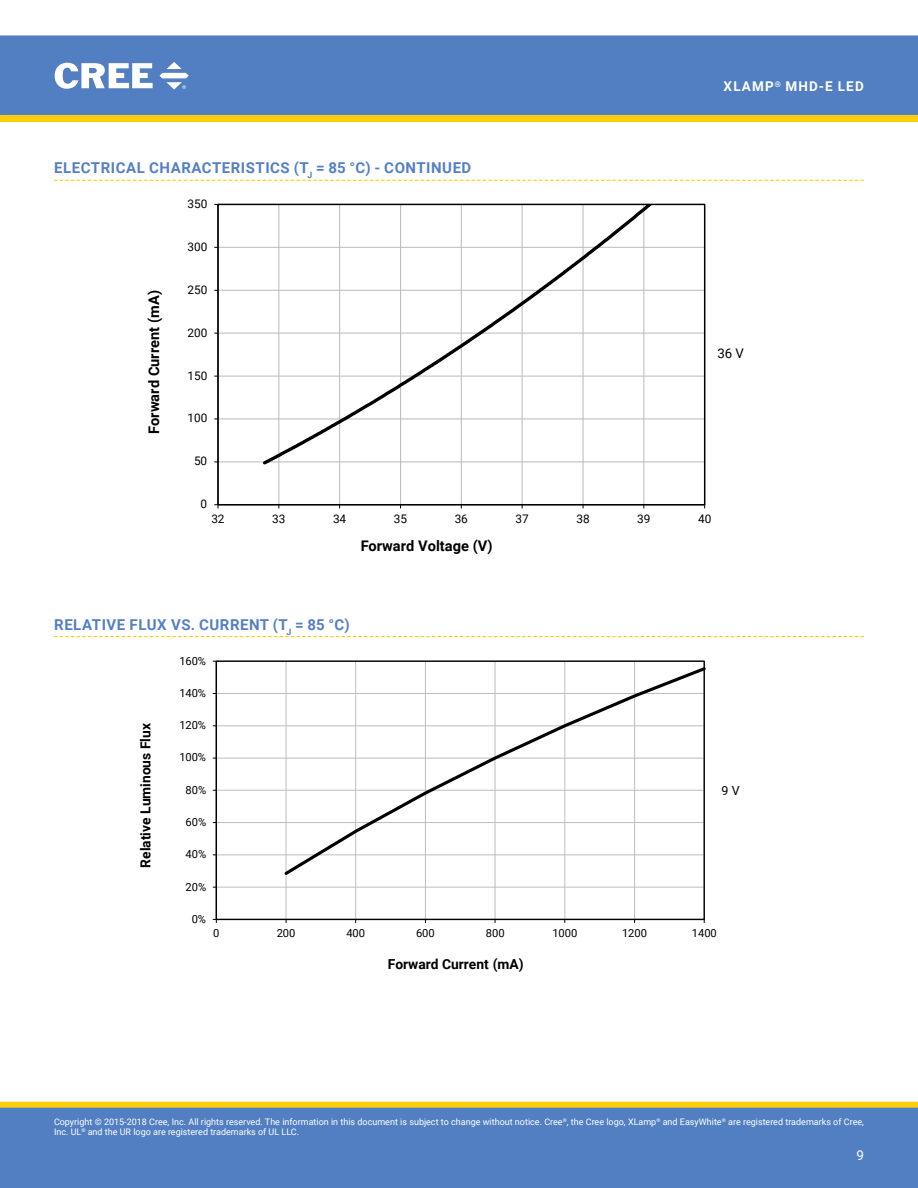
<style>
.page{position:relative;width:918px;height:1188px;background:#fff}
.page>*{position:absolute;margin:0;border:0;box-sizing:border-box;transform-origin:0 0}
.Section_heading_with{font:700 15px "Roboto";letter-spacing:.035em;color:#5580c3}
.t1{font:700 14.55px "Roboto";color:#000}
.t2{font:700 13.8px "Roboto";color:#000}
.t3{font:700 13.5px "Roboto";letter-spacing:.085em;color:#fff}
.t4{font:13.5px "Roboto";color:#fff}
.t5{font:13.2px "Roboto";color:#000}
.t6{font:12.45px "Roboto";color:#000}
.t7{font:11.85px "Roboto";letter-spacing:-.01em;color:#000}
.t8{font:11.25px "Roboto";color:#000}
.t9{font:11.1px "Roboto";letter-spacing:-.01em;color:#000}
.t10{font:9px/10.8px "Roboto";color:#fff}
</style>
<div class="page">
<div style="left:1px;top:36px;width:916px;height:78px;background:#527fc1"></div>
<div style="left:0;top:35px;width:918px;height:80px;border:1px solid #527fc1"></div>
<svg style="left:55px;top:63px;width:98px;height:26px"></svg>
<svg style="left:159px;top:62px;width:30px;height:28px"></svg>
<div style="left:1px;top:1102px;width:916px;height:6px;background:#fcce0b"></div>
<div style="left:0;top:1102px;width:918px;height:6px;border:1px solid #fcce0b"></div>
<div style="left:0;top:1108px;width:918px;height:80px;background:#527fc1"></div>
<svg style="left:0;top:115px;width:918px;height:7px;background:#fbce0d"></svg>
<svg style="left:54px;top:180px;width:810px;height:1px"></svg>
<svg style="left:54px;top:636px;width:810px;height:1px"></svg>
<hr style="left:218px;top:461px;width:487px;height:1px;background:#c0c0c0">
<hr style="left:218px;top:418px;width:487px;height:1px;background:#c0c0c0">
<hr style="left:218px;top:376px;width:487px;height:1px;background:#c0c0c0">
<hr style="left:218px;top:333px;width:487px;height:1px;background:#c0c0c0">
<hr style="left:218px;top:290px;width:487px;height:1px;background:#c0c0c0">
<hr style="left:218px;top:247px;width:487px;height:1px;background:#c0c0c0">
<hr style="left:278px;top:204px;width:1px;height:301px;background:#c0c0c0">
<hr style="left:339px;top:204px;width:1px;height:301px;background:#c0c0c0">
<hr style="left:400px;top:204px;width:1px;height:301px;background:#c0c0c0">
<hr style="left:461px;top:204px;width:1px;height:301px;background:#c0c0c0">
<hr style="left:522px;top:204px;width:1px;height:301px;background:#c0c0c0">
<hr style="left:583px;top:204px;width:1px;height:301px;background:#c0c0c0">
<hr style="left:643px;top:204px;width:1px;height:301px;background:#c0c0c0">
<hr style="left:218px;top:204px;width:1px;height:301px;background:#000">
<hr style="left:218px;top:504px;width:487px;height:1px;background:#000">
<svg style="left:214px;top:504px;width:5px;height:4px"></svg>
<svg style="left:260px;top:204px;width:396px;height:263px"></svg>
<hr style="left:216px;top:887px;width:488px;height:1px;background:#c0c0c0">
<hr style="left:216px;top:854px;width:488px;height:1px;background:#c0c0c0">
<hr style="left:216px;top:822px;width:488px;height:1px;background:#c0c0c0">
<hr style="left:216px;top:790px;width:488px;height:1px;background:#c0c0c0">
<hr style="left:216px;top:758px;width:488px;height:1px;background:#c0c0c0">
<hr style="left:216px;top:725px;width:488px;height:1px;background:#c0c0c0">
<hr style="left:216px;top:693px;width:488px;height:1px;background:#c0c0c0">
<hr style="left:286px;top:661px;width:1px;height:258px;background:#c0c0c0">
<hr style="left:355px;top:661px;width:1px;height:258px;background:#c0c0c0">
<hr style="left:425px;top:661px;width:1px;height:258px;background:#c0c0c0">
<hr style="left:495px;top:661px;width:1px;height:258px;background:#c0c0c0">
<hr style="left:564px;top:661px;width:1px;height:258px;background:#c0c0c0">
<hr style="left:634px;top:661px;width:1px;height:258px;background:#c0c0c0">
<hr style="left:216px;top:661px;width:1px;height:258px;background:#000">
<hr style="left:216px;top:919px;width:488px;height:1px;background:#000">
<svg style="left:282px;top:665px;width:423px;height:213px"></svg>
<p class="Section_heading_with" style="left:54px;top:157px;width:419px">ELECTRICAL CHARACTERISTICS (T<sub>J</sub> = 85 °C) - CONTINUED</p>
<p class="t7" style="left:187px;top:195px;width:21px">350</p>
<p class="t1" style="left:144px;top:434px;width:145px;rotate:-90deg">Forward Current (mA)</p>
<p class="t7" style="left:187px;top:238px;width:21px">300</p>
<p class="t7" style="left:187px;top:281px;width:21px">250</p>
<p class="t7" style="left:187px;top:324px;width:21px">200</p>
<p class="t7" style="left:187px;top:367px;width:21px">150</p>
<p class="t7" style="left:187px;top:410px;width:21px">100</p>
<p class="t7" style="left:194px;top:453px;width:15px">50</p>
<p class="t7" style="left:201px;top:496px;width:8px">0</p>
<h3 class="t3" style="left:724px;top:77px;width:142px">XLAMP<sup>®</sup> MHD-E LED</h3>
<p class="t5" style="left:717px;top:344px;width:28px">36 V</p>
<p class="t7" style="left:211px;top:511px;width:15px">32</p>
<p class="t7" style="left:272px;top:511px;width:15px">33</p>
<p class="t7" style="left:333px;top:511px;width:15px">34</p>
<p class="t7" style="left:394px;top:511px;width:15px">35</p>
<p class="t7" style="left:455px;top:511px;width:15px">36</p>
<p class="t7" style="left:516px;top:511px;width:15px">37</p>
<p class="t7" style="left:576px;top:511px;width:15px">38</p>
<p class="t7" style="left:637px;top:511px;width:15px">39</p>
<p class="t7" style="left:698px;top:511px;width:15px">40</p>
<p class="t1" style="left:361px;top:535px;width:133px">Forward Voltage (V)</p>
<p class="Section_heading_with" style="left:54px;top:614px;width:297px">RELATIVE FLUX VS. CURRENT (T<sub>J</sub> = 85 °C)</p>
<p class="t9" style="left:179px;top:653px;width:28px">160%</p>
<p class="t2" style="left:136px;top:868px;width:146px;rotate:-90deg">Relative Luminous Flux</p>
<p class="t9" style="left:179px;top:685px;width:28px">140%</p>
<p class="t9" style="left:179px;top:717px;width:28px">120%</p>
<p class="t9" style="left:179px;top:750px;width:28px">100%</p>
<p class="t8" style="left:186px;top:782px;width:22px">80%</p>
<p class="t9" style="left:186px;top:814px;width:22px">60%</p>
<p class="t9" style="left:186px;top:846px;width:22px">40%</p>
<p class="t9" style="left:186px;top:879px;width:22px">20%</p>
<p class="t9" style="left:192px;top:911px;width:16px">0%</p>
<p class="t6" style="left:722px;top:782px;width:20px">9 V</p>
<p class="t9" style="left:213px;top:925px;width:8px">0</p>
<p class="t9" style="left:277px;top:925px;width:20px">200</p>
<p class="t9" style="left:346px;top:925px;width:20px">400</p>
<p class="t9" style="left:416px;top:925px;width:20px">600</p>
<p class="t9" style="left:486px;top:925px;width:20px">800</p>
<p class="t9" style="left:552px;top:925px;width:26px">1000</p>
<p class="t9" style="left:622px;top:925px;width:26px">1200</p>
<p class="t9" style="left:692px;top:925px;width:26px">1400</p>
<p class="t2" style="left:388px;top:954px;width:137px">Forward Current (mA)</p>
<p class="t10" style="left:54px;top:1116px;width:812px">Copyright © 2015-2018 Cree, Inc. All rights reserved. The information in this document is subject to change without notice. Cree<sup>®</sup>, the Cree logo, XLamp<sup>®</sup> and EasyWhite<sup>®</sup> are registered trademarks of Cree,<br>Inc. UL<sup>®</sup> and the UR logo are registered trademarks of UL LLC.</p>
<h3 class="t4" style="left:856px;top:1145px;width:9px">9</h3>
</div>
